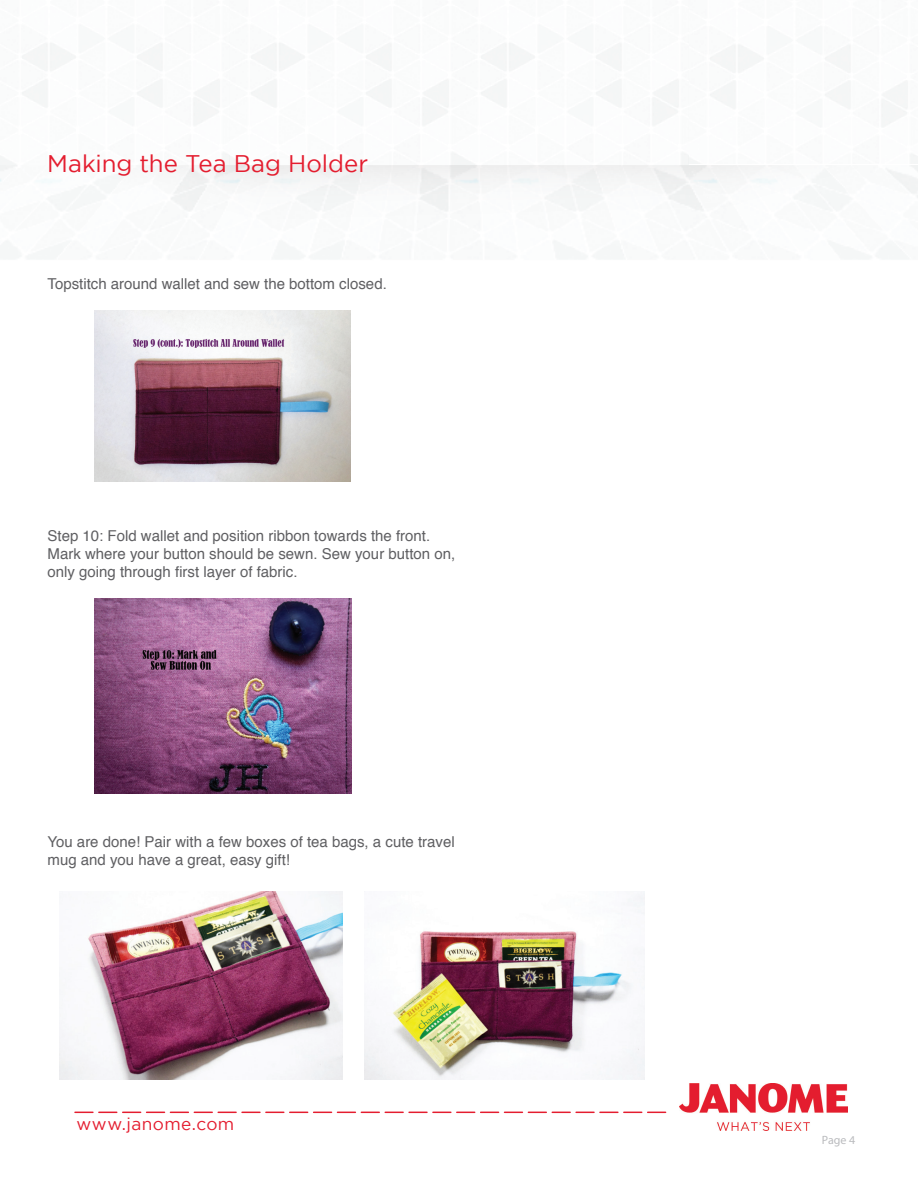
<style>
.page{position:relative;width:918px;height:1188px;background:#fff}
.page>*{position:absolute;margin:0;border:0;box-sizing:border-box;transform-origin:0 0}
.t1{font:24px "Gotham";color:#e41d2f}
.t2{font:17.25px "Gotham";letter-spacing:.025em;color:#e41d2f}
.t3{font:15px/18px "Helvetica";color:#5f5f62}
.t4{font:12px "Myriad Pro";color:#babbbe}
</style>
<div class="page">
<img style="left:680px;top:1084px;width:167px;height:46px">
<svg style="left:75px;top:1112px;width:591px;height:1px"></svg>
<svg style="left:51px;top:165px;width:816px;height:66px"></svg>
<img style="left:94px;top:310px;width:257px;height:172px">
<img style="left:94px;top:598px;width:257px;height:196px">
<img style="left:59px;top:891px;width:284px;height:189px">
<img style="left:364px;top:891px;width:280px;height:189px">
<h1 class="t1" style="left:47px;top:150px;width:322px">Making the Tea Bag Holder</h1>
<p class="t3" style="left:48px;top:275px;width:341px">Topstitch around wallet and sew the bottom closed.</p>
<p class="t3" style="left:48px;top:527px;width:409px">Step 10: Fold wallet and position ribbon towards the front.<br>Mark where your button should be sewn. Sew your button on, only going through first layer of fabric.</p>
<p class="t3" style="left:48px;top:833px;width:409px">You are done! Pair with a few boxes of tea bags, a cute travel mug and you have a great, easy gift!</p>
<p class="t2" style="left:76px;top:1115px;width:159px">www.janome.com</p>
<p class="t4" style="left:822px;top:1133px;width:35px">Page 4</p>
</div>
